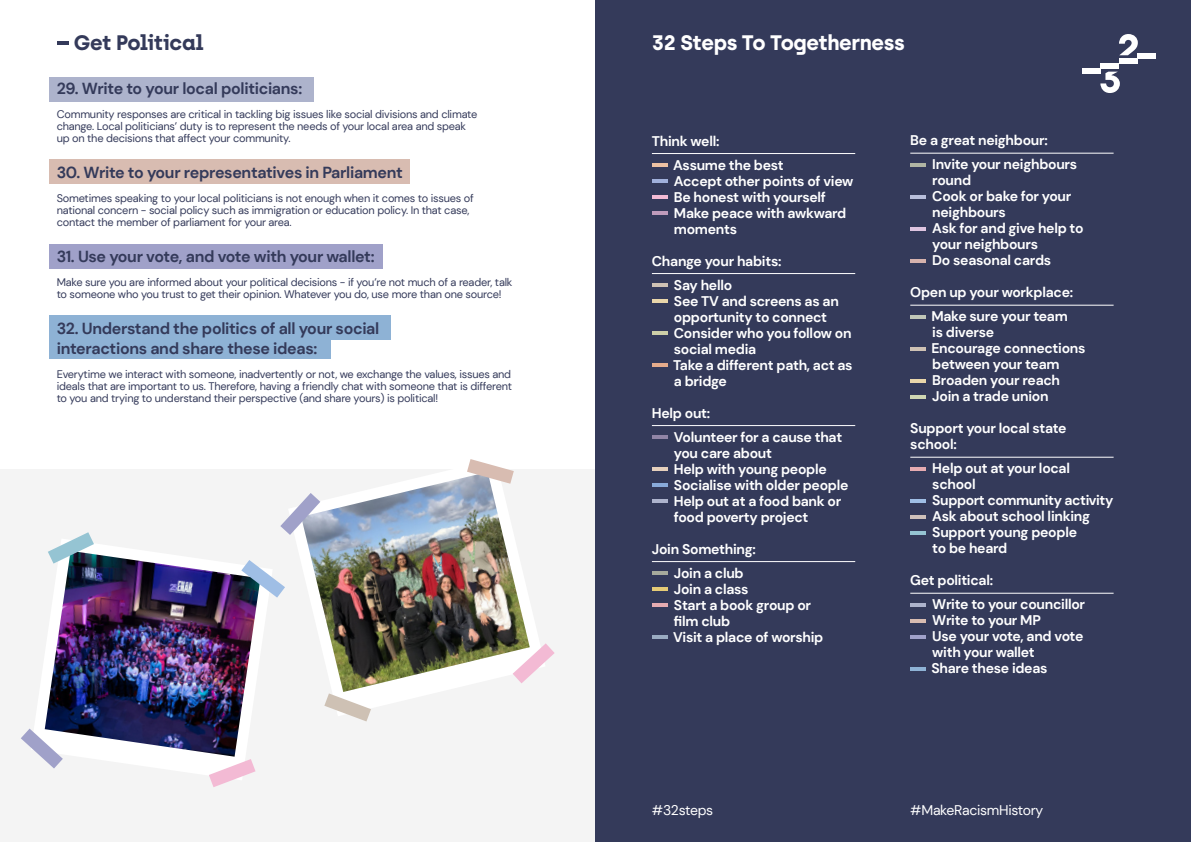
<style>
.page{position:relative;width:1191px;height:842px;background:#fff}
.page>*{position:absolute;margin:0;border:0;box-sizing:border-box;transform-origin:0 0}
.t1{font:700 21px "Archia";letter-spacing:-.02em;color:#fff}
.t2{font:700 21px "Archia";letter-spacing:-.02em;color:#343a5a}
.t3{font:700 16px/20px "DM Sans";letter-spacing:-.02em;color:#343a5a}
.t4{font:700 14px/16px "DM Sans";letter-spacing:-.02em;color:#fff}
.t5{font:14px "DM Sans";letter-spacing:-.02em;color:#fff}
.t6{font:11px/12px "DM Sans";letter-spacing:-.02em;color:#343a5a}
</style>
<div class="page">
<div style="left:0;top:470px;width:595px;height:372px;background:#f4f4f4"></div>
<div style="left:49px;top:77px;width:264px;height:24px;background:#adb3cc"></div>
<div style="left:49px;top:159px;width:361px;height:25px;background:#d8bcb1"></div>
<div style="left:49px;top:244px;width:334px;height:25px;background:#a0a1c9"></div>
<div style="left:49px;top:315px;width:341px;height:24px;background:#8eb2d5"></div>
<div style="left:49px;top:334px;width:281px;height:25px;background:#8eb2d5"></div>
<div style="left:595px;top:0;width:596px;height:842px;background:#343a5a"></div>
<svg style="left:57px;top:41px;width:12px;height:3px"></svg>
<hr style="left:652px;top:153px;width:203px;height:1px;background:#fff">
<hr style="left:652px;top:163px;width:15px;height:4px;background:#edc1a3">
<hr style="left:652px;top:179px;width:15px;height:4px;background:#a0b0db">
<hr style="left:652px;top:195px;width:15px;height:4px;background:#f3bad4">
<hr style="left:652px;top:211px;width:15px;height:4px;background:#bf9bbb">
<hr style="left:652px;top:273px;width:203px;height:1px;background:#fff">
<hr style="left:652px;top:283px;width:15px;height:4px;background:#cec1b4">
<hr style="left:652px;top:299px;width:15px;height:4px;background:#e9d6aa">
<hr style="left:652px;top:331px;width:15px;height:4px;background:#cdcea7">
<hr style="left:652px;top:363px;width:15px;height:4px;background:#e5ab8c">
<hr style="left:652px;top:425px;width:203px;height:1px;background:#fff">
<hr style="left:652px;top:435px;width:15px;height:4px;background:#9084a5">
<hr style="left:652px;top:467px;width:15px;height:4px;background:#e6d0bc">
<hr style="left:652px;top:483px;width:15px;height:4px;background:#89aada">
<hr style="left:652px;top:499px;width:15px;height:4px;background:#adb3cc">
<hr style="left:652px;top:561px;width:203px;height:1px;background:#fff">
<hr style="left:652px;top:571px;width:15px;height:4px;background:#a7aa9c">
<hr style="left:652px;top:587px;width:15px;height:4px;background:#e6cb76">
<hr style="left:652px;top:603px;width:15px;height:4px;background:#e6abb1">
<hr style="left:652px;top:635px;width:15px;height:4px;background:#99aac0">
<hr style="left:910px;top:153px;width:203px;height:1px;background:#fff">
<hr style="left:910px;top:163px;width:15px;height:3px;background:#b0b5a3">
<hr style="left:910px;top:195px;width:15px;height:3px;background:#b8bedb">
<hr style="left:910px;top:227px;width:15px;height:3px;background:#dec4e0">
<hr style="left:910px;top:259px;width:15px;height:3px;background:#d6b2ad">
<hr style="left:910px;top:305px;width:203px;height:1px;background:#fff">
<hr style="left:910px;top:315px;width:15px;height:3px;background:#c0c6b7">
<hr style="left:910px;top:347px;width:15px;height:3px;background:#cec1b4">
<hr style="left:910px;top:379px;width:15px;height:3px;background:#e9d6aa">
<hr style="left:910px;top:395px;width:15px;height:3px;background:#cfd6b3">
<hr style="left:910px;top:457px;width:203px;height:1px;background:#fff">
<hr style="left:910px;top:467px;width:15px;height:3px;background:#e6abb1">
<hr style="left:910px;top:499px;width:15px;height:3px;background:#9fbee5">
<hr style="left:910px;top:515px;width:15px;height:3px;background:#cec0ba">
<hr style="left:910px;top:531px;width:15px;height:3px;background:#95c4d3">
<hr style="left:910px;top:593px;width:203px;height:1px;background:#fff">
<hr style="left:910px;top:603px;width:15px;height:3px;background:#adb3cc">
<hr style="left:910px;top:619px;width:15px;height:3px;background:#d8bcb1">
<hr style="left:910px;top:635px;width:15px;height:3px;background:#a0a1c9">
<hr style="left:910px;top:667px;width:15px;height:3px;background:#8eb2d5">
<svg style="left:1119px;top:34px;width:18px;height:21px"></svg>
<svg style="left:1100px;top:72px;width:19px;height:21px"></svg>
<div style="left:1082px;top:69px;width:19px;height:5px;background:#fff"></div>
<div style="left:1101px;top:64px;width:18px;height:5px;background:#fff"></div>
<div style="left:1119px;top:58px;width:18px;height:6px;background:#fff"></div>
<div style="left:1137px;top:53px;width:18px;height:5px;background:#fff"></div>
<svg style="left:288px;top:469px;width:257px;height:239px"></svg>
<img style="left:301px;top:472px;width:229px;height:220px">
<svg style="left:280px;top:493px;width:40px;height:42px"></svg>
<svg style="left:324px;top:693px;width:47px;height:28px"></svg>
<svg style="left:467px;top:459px;width:47px;height:25px"></svg>
<svg style="left:512px;top:643px;width:42px;height:40px"></svg>
<svg style="left:34px;top:544px;width:234px;height:231px"></svg>
<img style="left:45px;top:551px;width:215px;height:206px">
<svg style="left:48px;top:532px;width:46px;height:32px"></svg>
<svg style="left:21px;top:729px;width:42px;height:39px"></svg>
<svg style="left:241px;top:560px;width:44px;height:38px"></svg>
<svg style="left:209px;top:759px;width:46px;height:28px"></svg>
<h1 class="t2" style="left:74px;top:29px;width:132px">Get Political</h1>
<p class="t3" style="left:57px;top:78px;width:247px">29. Write to your local politicians:</p>
<p class="t6" style="left:57px;top:108px;width:422px">Community responses are critical in tackling big issues like social divisions and climate change. Local politicians’ duty is to represent the needs of your local area and speak up on the decisions that affect your community.</p>
<p class="t3" style="left:57px;top:162px;width:348px">30. Write to your representatives in Parliament</p>
<p class="t6" style="left:57px;top:192px;width:418px">Sometimes speaking to your local politicians is not enough when it comes to issues of national concern - social policy such as immigration or education policy. In that case, contact the member of parliament for your area.</p>
<p class="t3" style="left:57px;top:246px;width:319px">31. Use your vote, and vote with your wallet:</p>
<p class="t6" style="left:57px;top:276px;width:457px">Make sure you are informed about your political decisions - if you’re not much of a reader, talk to someone who you trust to get their opinion. Whatever you do, use more than one source!</p>
<p class="t3" style="left:57px;top:318px;width:324px">32. Understand the politics of all your social interactions and share these ideas:</p>
<p class="t6" style="left:57px;top:368px;width:457px;text-align:justify">Everytime we interact with someone, inadvertently or not, we exchange the values, issues and ideals that are important to us. Therefore, having a friendly chat with someone that is different to you and trying to understand their perspective (and share yours) is political!</p>
<h1 class="t1" style="left:652px;top:29px;width:254px">32 Steps To Togetherness</h1>
<p class="t4" style="left:673px;top:129px;width:112px;line-height:24px;text-indent:-21px">Think well:<br>Assume the best</p>
<p class="t4" style="left:674px;top:173px;width:181px">Accept other points of view<br>Be honest with yourself<br>Make peace with awkward moments</p>
<p class="t4" style="left:674px;top:249px;width:109px;line-height:24px;text-indent:-22px">Change your habits:<br>Say hello</p>
<p class="t4" style="left:673px;top:293px;width:181px">See TV and screens as an opportunity to connect<br>Consider who you follow on social media<br>Take a different path, act as a bridge</p>
<p class="t4" style="left:674px;top:401px;width:170px;line-height:24px;text-indent:-22px">Help out:<br>Volunteer for a cause that</p>
<p class="t4" style="left:674px;top:445px;width:176px">you care about<br>Help with young people<br>Socialise with older people<br>Help out at a food bank or food poverty project</p>
<p class="t4" style="left:674px;top:537px;width:83px;line-height:24px;text-indent:-22px">Join Something:<br>Join a club</p>
<p class="t4" style="left:673px;top:581px;width:152px">Join a class<br>Start a book group or film club<br>Visit a place of worship</p>
<p class="t4" style="left:932px;top:128px;width:146px;line-height:24px;text-indent:-22px">Be a great neighbour:<br>Invite your neighbours</p>
<p class="t4" style="left:932px;top:172px;width:153px">round<br>Cook or bake for your neighbours<br>Ask for and give help to your neighbours<br>Do seasonal cards</p>
<p class="t4" style="left:931px;top:280px;width:143px;line-height:24px;text-indent:-21px">Open up your workplace:<br>Make sure your team</p>
<p class="t4" style="left:931px;top:324px;width:155px">is diverse<br>Encourage connections between your team<br>Broaden your reach<br>Join a trade union</p>
<p class="t4" style="left:910px;top:420px;width:158px">Support your local state school:</p>
<p class="t4" style="left:932px;top:460px;width:183px">Help out at your local school<br>Support community activity<br>Ask about school linking<br>Support young people<br>to be heard</p>
<p class="t4" style="left:932px;top:568px;width:154px;line-height:24px;text-indent:-22px">Get political:<br>Write to your councillor</p>
<p class="t4" style="left:931px;top:612px;width:153px">Write to your MP<br>Use your vote, and vote with your wallet<br>Share these ideas</p>
<p class="t5" style="left:652px;top:801px;width:63px">#32steps</p>
<p class="t5" style="left:910px;top:801px;width:135px">#MakeRacismHistory</p>
</div>
